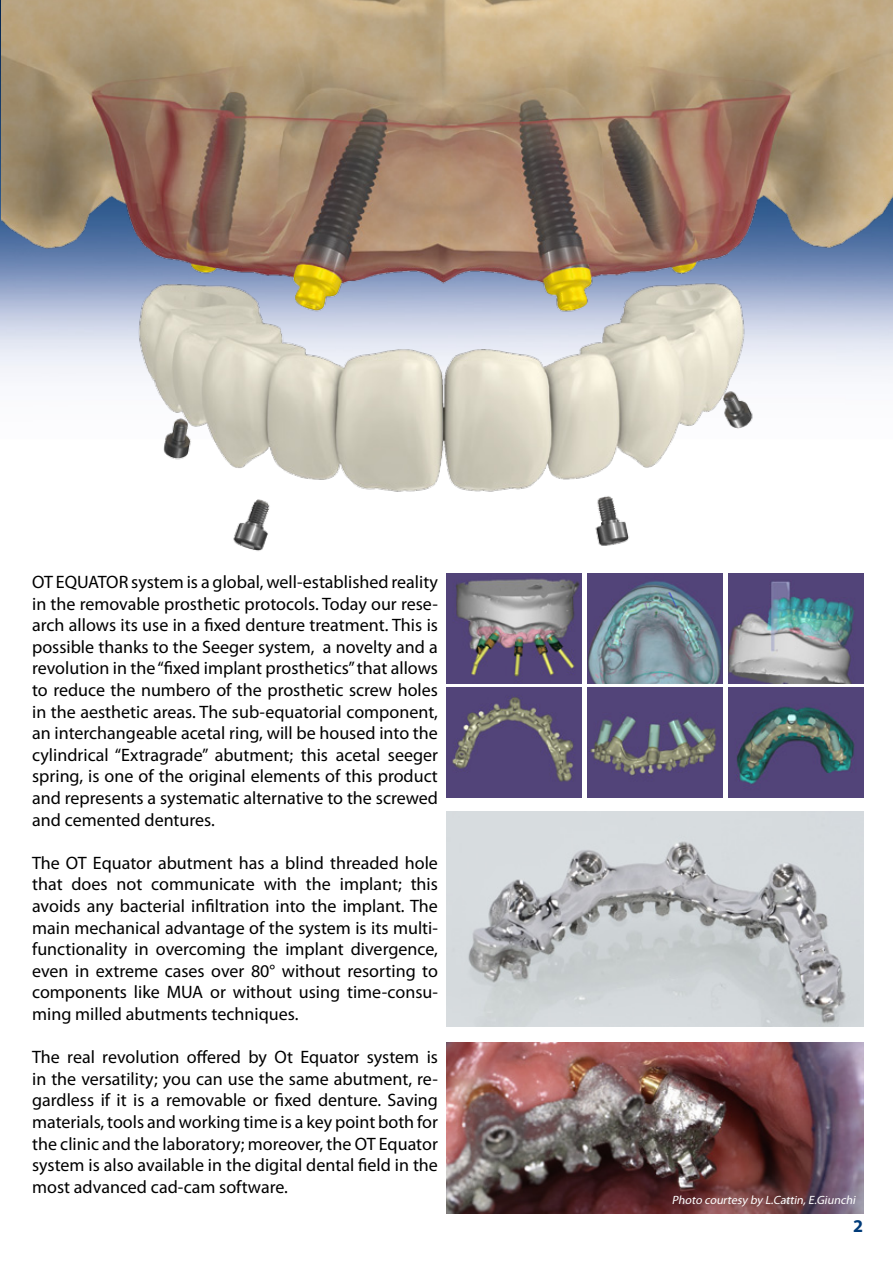
<style>
.page{position:relative;width:893px;height:1263px;background:#fff}
.page>*{position:absolute;margin:0;border:0;box-sizing:border-box;transform-origin:0 0}
.t1{font:18px/21.6px "Myriad Pro";color:#000;text-align:justify}
.t2{font:700 18px "Myriad Pro";color:#003b79}
.t3{font:italic 12px "Myriad Pro";color:#fff}
</style>
<div class="page">
<img style="left:1px;top:0;width:892px;height:724px">
<img style="left:446px;top:1042px;width:417px;height:171px">
<img style="left:446px;top:811px;width:417px;height:215px">
<img style="left:446px;top:573px;width:136px;height:110px">
<img style="left:587px;top:573px;width:136px;height:110px">
<img style="left:728px;top:573px;width:135px;height:110px">
<img style="left:446px;top:688px;width:136px;height:110px">
<img style="left:587px;top:688px;width:136px;height:110px">
<img style="left:728px;top:688px;width:135px;height:110px">
<p class="t1" style="left:32px;top:571px;width:407px">OT EQUATOR system is a global, well-established reality in the removable prosthetic protocols. Today our rese&shy;arch allows its use in a fixed denture treatment. This is possible thanks to the Seeger system, a novelty and a revolution in the “fixed implant prosthetics” that allows to reduce the numbero of the prosthetic screw holes in the aesthetic areas. The sub-equatorial component, an interchangeable acetal ring, will be housed into the cylindrical “Extragrade” abutment; this acetal seeger spring, is one of the original elements of this product and represents a systematic alternative to the screwed and cemented dentures.</p>
<p class="t1" style="left:32px;top:852px;width:407px">The OT Equator abutment has a blind threaded hole that does not communicate with the implant; this avoids any bacterial infiltration into the implant. The main mechanical advantage of the system is its multi&shy;functionality in overcoming the implant divergence, even in extreme cases over 80° without resorting to components like MUA or without using time-consu&shy;ming milled abutments techniques.</p>
<p class="t1" style="left:32px;top:1046px;width:407px">The real revolution offered by Ot Equator system is in the versatility; you can use the same abutment, re&shy;gardless if it is a removable or fixed denture. Saving materials, tools and working time is a key point both for the clinic and the laboratory; moreover, the OT Equator system is also available in the digital dental field in the most advanced cad-cam software.</p>
<p class="t3" style="left:672px;top:1193px;width:187px">Photo courtesy by L.Cattin,E.Giunchi</p>
<p class="t2" style="left:853px;top:1214px;width:11px">2</p>
</div>
